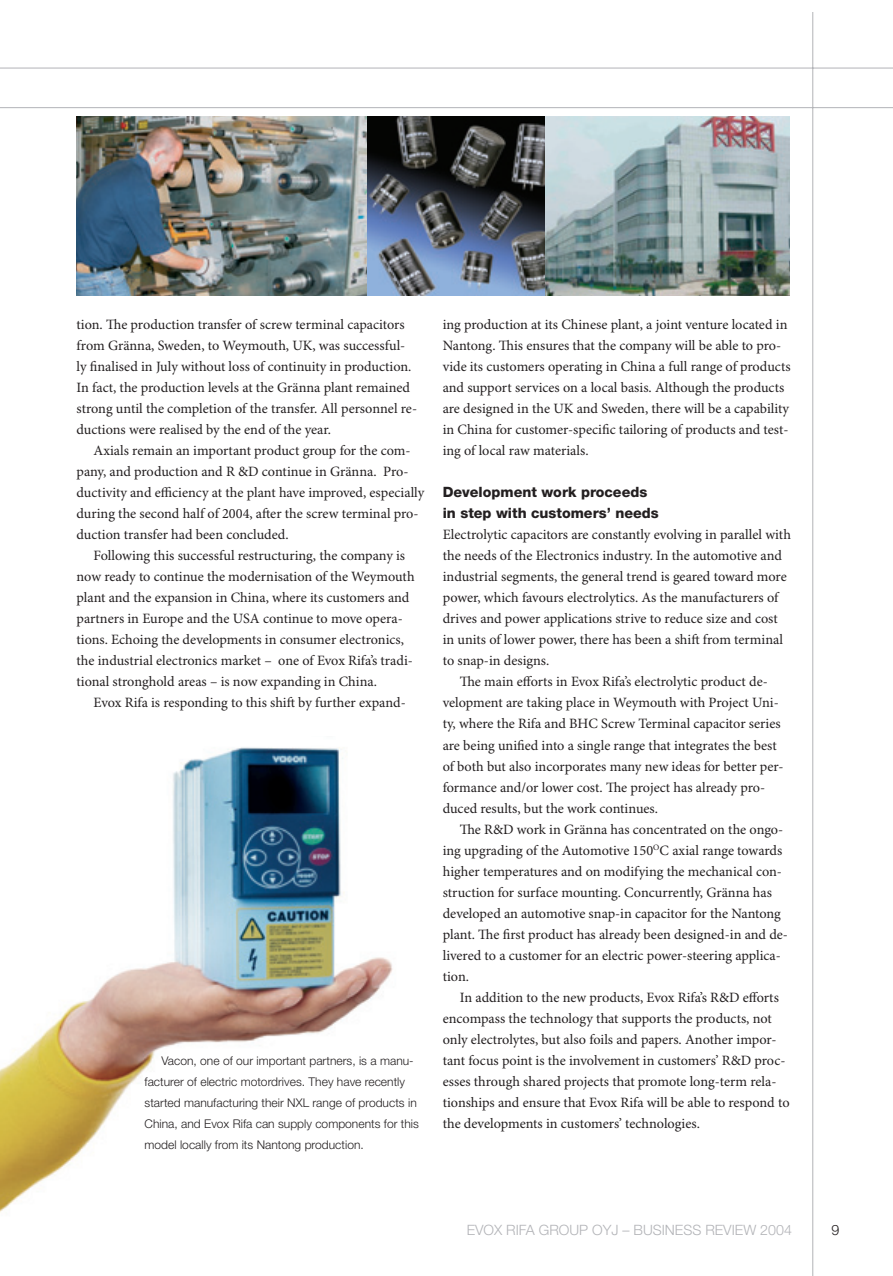
<style>
.page{position:relative;width:893px;height:1276px;background:#fff}
.page>*{position:absolute;margin:0;border:0;box-sizing:border-box;transform-origin:0 0}
.t1{font:14.25px/21px "Minion Pro";color:#231f20}
.t2{font:800 14.25px/21px "Helvetica Neue";color:#231f20}
.t3{font:300 14.25px "Helvetica Neue";color:#b2b3b7}
.t4{font:300 14.25px "Helvetica Neue";color:#231f20}
.t5{font:300 12px/21px "Helvetica Neue";color:#231f20}
</style>
<div class="page">
<hr style="left:812px;top:13px;width:1px;height:1263px;background:#b2b3b7">
<hr style="left:0;top:68px;width:893px;height:1px;background:#b2b3b7">
<hr style="left:0;top:107px;width:893px;height:1px;background:#b2b3b7">
<img style="left:77px;top:117px;width:712px;height:179px">
<img style="left:0;top:747px;width:393px;height:466px">
<p class="t1" style="left:77px;top:315px;width:342px">tion. The production transfer of screw terminal capacitors from Gränna, Sweden, to Weymouth, UK, was successful&shy;ly finalised in July without loss of continuity in production.<br>In fact, the production levels at the Gränna plant remained strong until the completion of the transfer. All personnel re&shy;ductions were realised by the end of the year.</p>
<p class="t1" style="left:77px;top:441px;width:349px;text-indent:17px">Axials remain an important product group for the com&shy;pany, and production and R &amp;D continue in Gränna. Pro&shy;ductivity and efficiency at the plant have improved, especially during the second half of 2004, after the screw terminal pro&shy;duction transfer had been concluded.</p>
<p class="t1" style="left:77px;top:546px;width:340px;text-indent:17px">Following this successful restructuring, the company is now ready to continue the modernisation of the Weymouth plant and the expansion in China, where its customers and partners in Europe and the USA continue to move opera&shy;tions. Echoing the developments in consumer electronics, the industrial electronics market – one of Evox Rifa’s tradi&shy;tional stronghold areas – is now expanding in China.</p>
<p class="t1" style="left:94px;top:693px;width:314px">Evox Rifa is responding to this shift by further expand-</p>
<p class="t5" style="left:145px;top:1051px;width:276px;text-indent:17px">Vacon, one of our important partners, is a manu&shy;facturer of electric motordrives. They have recently started manufacturing their NXL range of products in China, and Evox Rifa can supply components for this model locally from its Nantong production.</p>
<p class="t1" style="left:443px;top:315px;width:349px">ing production at its Chinese plant, a joint venture located in Nantong. This ensures that the company will be able to pro&shy;vide its customers operating in China a full range of products and support services on a local basis. Although the products are designed in the UK and Sweden, there will be a capability in China for customer-specific tailoring of products and test&shy;ing of local raw materials.</p>
<p class="t2" style="left:443px;top:483px;width:217px">Development work proceeds in step with customers’ needs</p>
<p class="t1" style="left:443px;top:525px;width:350px">Electrolytic capacitors are constantly evolving in parallel with</p>
<p class="t1" style="left:443px;top:546px;width:341px">the needs of the Electronics industry. In the automotive and</p>
<p class="t1" style="left:443px;top:567px;width:345px">industrial segments, the general trend is geared toward more</p>
<p class="t1" style="left:443px;top:588px;width:337px">power, which favours electrolytics. As the manufacturers of</p>
<p class="t1" style="left:443px;top:609px;width:337px">drives and power applications strive to reduce size and cost</p>
<p class="t1" style="left:443px;top:630px;width:342px">in units of lower power, there has been a shift from terminal</p>
<p class="t1" style="left:443px;top:651px;width:108px">to snap-in designs.</p>
<p class="t1" style="left:460px;top:672px;width:310px">The main efforts in Evox Rifa’s electrolytic product de-</p>
<p class="t1" style="left:443px;top:693px;width:337px">velopment are taking place in Weymouth with Project Uni-</p>
<p class="t1" style="left:443px;top:714px;width:339px">ty, where the Rifa and BHC Screw Terminal capacitor series</p>
<p class="t1" style="left:443px;top:735px;width:336px">are being unified into a single range that integrates the best</p>
<p class="t1" style="left:443px;top:756px;width:342px">of both but also incorporates many new ideas for better per-</p>
<p class="t1" style="left:443px;top:777px;width:324px">formance and/or lower cost. The project has already pro-</p>
<p class="t1" style="left:443px;top:798px;width:217px">duced results, but the work continues.</p>
<p class="t1" style="left:460px;top:819px;width:325px">The R&amp;D work in Gränna has concentrated on the ongo-</p>
<p class="t1" style="left:443px;top:840px;width:341px">ing upgrading of the Automotive 150<sup>O</sup>C axial range towards</p>
<p class="t1" style="left:443px;top:861px;width:341px">higher temperatures and on modifying the mechanical con-</p>
<p class="t1" style="left:443px;top:882px;width:331px">struction for surface mounting. Concurrently, Gränna has</p>
<p class="t1" style="left:443px;top:903px;width:340px">developed an automotive snap-in capacitor for the Nantong</p>
<p class="t1" style="left:443px;top:924px;width:347px">plant. The first product has already been designed-in and de-</p>
<p class="t1" style="left:443px;top:945px;width:340px">livered to a customer for an electric power-steering applica-</p>
<p class="t1" style="left:443px;top:966px;width:28px">tion.</p>
<p class="t1" style="left:460px;top:987px;width:321px">In addition to the new products, Evox Rifa’s R&amp;D efforts</p>
<p class="t1" style="left:443px;top:1008px;width:331px">encompass the technology that supports the products, not</p>
<p class="t1" style="left:443px;top:1029px;width:335px">only electrolytes, but also foils and papers. Another impor-</p>
<p class="t1" style="left:443px;top:1050px;width:344px">tant focus point is the involvement in customers’ R&amp;D proc-</p>
<p class="t1" style="left:443px;top:1071px;width:335px">esses through shared projects that promote long-term rela-</p>
<p class="t1" style="left:443px;top:1092px;width:348px">tionships and ensure that Evox Rifa will be able to respond to</p>
<p class="t1" style="left:443px;top:1113px;width:259px">the developments in customers’ technologies.</p>
<p class="t3" style="left:467px;top:1225px;width:327px">EVOX RIFA GROUP OYJ – BUSINESS REVIEW 2004</p>
<p class="t4" style="left:831px;top:1225px;width:9px">9</p>
</div>
